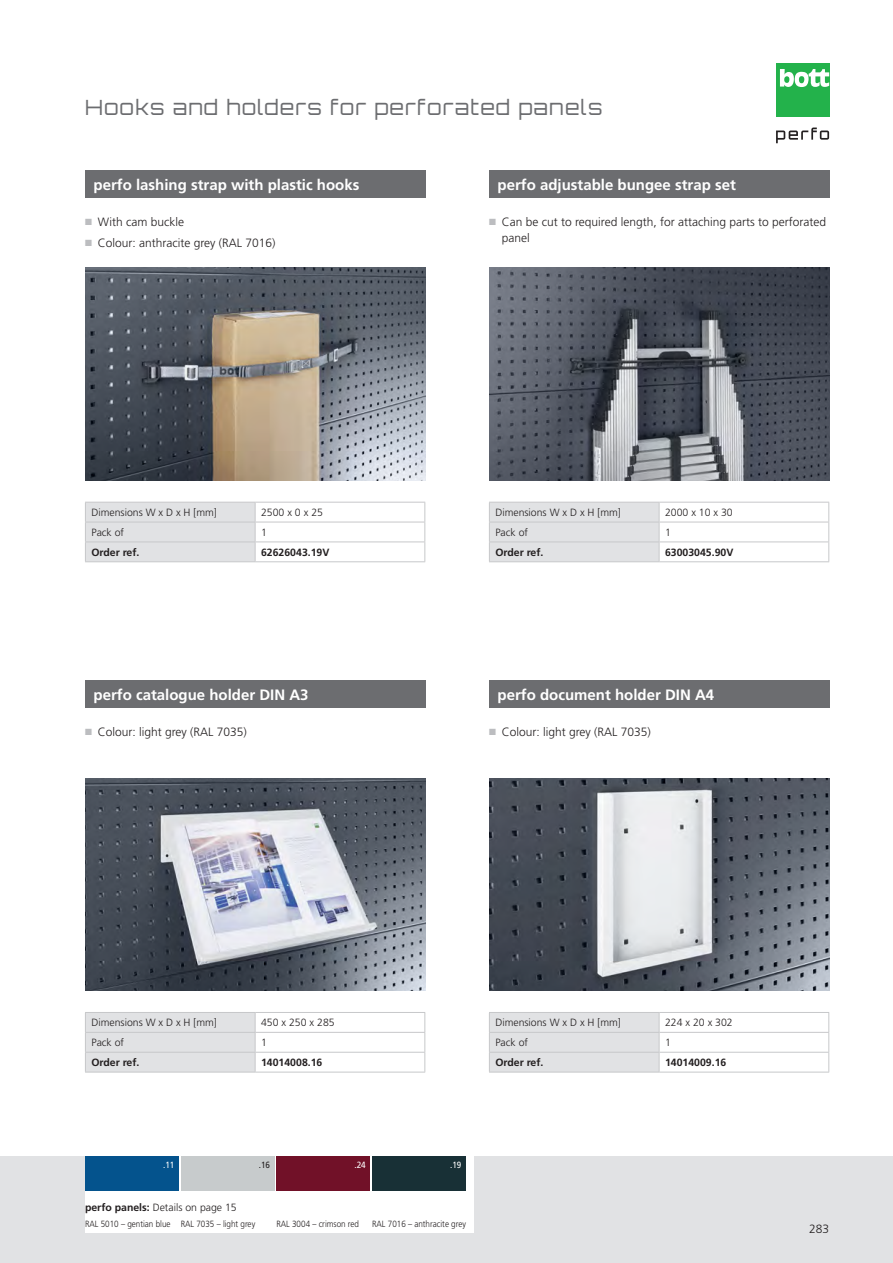
<style>
.page{position:relative;width:893px;height:1263px;background:#fff}
.page>*{position:absolute;margin:0;border:0;box-sizing:border-box;transform-origin:0 0}
.t1{font:300 21px "Orbitron CE";letter-spacing:.06em;color:#6c6d70}
.Überschrift_Balken_1{font:700 15px "Frutiger LT Pro";color:#fff}
.t2{font:300 12px/16.5px "Frutiger LT Pro";color:#231f20}
.Data-Data{font:300 10.5px "Frutiger LT Pro";color:#231f20}
.Data-Data-bold{font:700 10.5px "Frutiger LT Pro";color:#231f20}
.t3{font:300 9px "Frutiger LT Pro";color:#231f20;scale:.9 1}
.t4{font:9px "Frutiger LT Pro";color:#fff;scale:.9 1}
.t5{font:9px "Frutiger LT Pro";color:#231f20;scale:.9 1}
.s1{color:#bcbdc0}
.s2{font-weight:700}
</style>
<div class="page">
<div style="left:85px;top:170px;width:340px;height:28px;background:#6c6d70"></div>
<img style="left:85px;top:268px;width:340px;height:212px">
<hr style="left:255px;top:502px;width:170px;height:1px;background:#c7c8ca">
<hr style="left:255px;top:522px;width:170px;height:1px;background:#c7c8ca">
<hr style="left:255px;top:541px;width:170px;height:1px;background:#c7c8ca">
<svg style="left:85px;top:502px;width:171px;height:60px;background:#dfe0e2"></svg>
<svg style="left:424px;top:502px;width:1px;height:59px"></svg>
<hr style="left:255px;top:561px;width:170px;height:1px;background:#c7c8ca">
<div style="left:489px;top:170px;width:340px;height:28px;background:#6c6d70"></div>
<img style="left:489px;top:268px;width:340px;height:212px">
<hr style="left:659px;top:502px;width:170px;height:1px;background:#c7c8ca">
<hr style="left:659px;top:522px;width:170px;height:1px;background:#c7c8ca">
<hr style="left:659px;top:541px;width:170px;height:1px;background:#c7c8ca">
<svg style="left:489px;top:502px;width:171px;height:60px;background:#dfe0e2"></svg>
<svg style="left:828px;top:502px;width:1px;height:59px"></svg>
<hr style="left:659px;top:561px;width:170px;height:1px;background:#c7c8ca">
<div style="left:85px;top:680px;width:340px;height:28px;background:#6c6d70"></div>
<img style="left:85px;top:778px;width:340px;height:213px">
<hr style="left:255px;top:1012px;width:170px;height:1px;background:#c7c8ca">
<hr style="left:255px;top:1032px;width:170px;height:1px;background:#c7c8ca">
<hr style="left:85px;top:1072px;width:170px;height:1px;background:#c7c8ca">
<hr style="left:255px;top:1052px;width:170px;height:1px;background:#c7c8ca">
<svg style="left:85px;top:1012px;width:171px;height:60px;background:#dfe0e2"></svg>
<svg style="left:424px;top:1013px;width:1px;height:59px"></svg>
<hr style="left:255px;top:1072px;width:170px;height:1px;background:#c7c8ca">
<div style="left:489px;top:680px;width:340px;height:28px;background:#6c6d70"></div>
<img style="left:489px;top:778px;width:340px;height:213px">
<hr style="left:659px;top:1012px;width:170px;height:1px;background:#c7c8ca">
<hr style="left:659px;top:1032px;width:170px;height:1px;background:#c7c8ca">
<hr style="left:489px;top:1072px;width:170px;height:1px;background:#c7c8ca">
<hr style="left:659px;top:1052px;width:170px;height:1px;background:#c7c8ca">
<svg style="left:489px;top:1012px;width:171px;height:60px;background:#dfe0e2"></svg>
<svg style="left:828px;top:1013px;width:1px;height:59px"></svg>
<hr style="left:659px;top:1072px;width:170px;height:1px;background:#c7c8ca">
<div style="left:776px;top:64px;width:53px;height:53px;background:#23b24b"></div>
<svg style="left:780px;top:69px;width:49px;height:18px"></svg>
<svg style="left:776px;top:128px;width:53px;height:15px"></svg>
<div style="left:0;top:1157px;width:893px;height:106px;background:#e1e2e4"></div>
<div style="left:85px;top:1157px;width:388px;height:76px;background:#fff"></div>
<div style="left:85px;top:1157px;width:94px;height:34px;background:#04538d"></div>
<div style="left:372px;top:1157px;width:94px;height:34px;background:#183036"></div>
<div style="left:181px;top:1157px;width:93px;height:34px;background:#c7cbcc"></div>
<div style="left:276px;top:1157px;width:94px;height:34px;background:#711128"></div>
<h1 class="t1" style="left:85px;top:95px;width:519px">Hooks and holders for perforated panels</h1>
<p class="Überschrift_Balken_1" style="left:94px;top:175px;width:267px">perfo lashing strap with plastic hooks</p>
<p class="t2" style="left:85px;top:214px;width:101px"><span class="s1">■</span> With cam buckle</p>
<p class="t2" style="left:85px;top:234px;width:192px"><span class="s1">■</span> Colour: anthracite grey (RAL 7016)</p>
<p class="Data-Data" style="left:91px;top:506px;width:127px">Dimensions W x D x H [mm]</p>
<p class="Data-Data" style="left:261px;top:506px;width:63px">2500 x 0 x 25</p>
<p class="Data-Data" style="left:91px;top:526px;width:34px">Pack of</p>
<p class="Data-Data" style="left:261px;top:526px;width:7px">1</p>
<p class="Data-Data-bold" style="left:91px;top:546px;width:50px">Order ref.</p>
<p class="Data-Data-bold" style="left:261px;top:546px;width:70px">62626043.19V</p>
<p class="Überschrift_Balken_1" style="left:94px;top:686px;width:217px">perfo catalogue holder DIN A3</p>
<p class="t2" style="left:85px;top:724px;width:163px"><span class="s1">■</span> Colour: light grey (RAL 7035)</p>
<p class="Überschrift_Balken_1" style="left:497px;top:175px;width:240px">perfo adjustable bungee strap set</p>
<p class="t2" style="left:502px;top:214px;width:326px;text-indent:-13px"><span class="s1">■</span> Can be cut to required length, for attaching parts to perforated panel</p>
<p class="Data-Data" style="left:495px;top:506px;width:127px">Dimensions W x D x H [mm]</p>
<p class="Data-Data" style="left:665px;top:506px;width:69px">2000 x 10 x 30</p>
<p class="Data-Data" style="left:495px;top:526px;width:34px">Pack of</p>
<p class="Data-Data" style="left:665px;top:526px;width:7px">1</p>
<p class="Data-Data-bold" style="left:495px;top:546px;width:50px">Order ref.</p>
<p class="Data-Data-bold" style="left:665px;top:546px;width:70px">63003045.90V</p>
<p class="Überschrift_Balken_1" style="left:497px;top:686px;width:218px">perfo document holder DIN A4</p>
<p class="t2" style="left:489px;top:724px;width:163px"><span class="s1">■</span> Colour: light grey (RAL 7035)</p>
<p class="Data-Data" style="left:91px;top:1016px;width:127px">Dimensions W x D x H [mm]</p>
<p class="Data-Data" style="left:261px;top:1016px;width:75px">450 x 250 x 285</p>
<p class="Data-Data" style="left:91px;top:1036px;width:34px">Pack of</p>
<p class="Data-Data" style="left:261px;top:1036px;width:7px">1</p>
<p class="Data-Data-bold" style="left:91px;top:1056px;width:50px">Order ref.</p>
<p class="Data-Data-bold" style="left:261px;top:1056px;width:63px">14014008.16</p>
<p class="Data-Data" style="left:495px;top:1016px;width:127px">Dimensions W x D x H [mm]</p>
<p class="Data-Data" style="left:665px;top:1016px;width:69px">224 x 20 x 302</p>
<p class="Data-Data" style="left:495px;top:1036px;width:34px">Pack of</p>
<p class="Data-Data" style="left:665px;top:1036px;width:7px">1</p>
<p class="Data-Data-bold" style="left:495px;top:1056px;width:50px">Order ref.</p>
<p class="Data-Data-bold" style="left:665px;top:1056px;width:63px">14014009.16</p>
<p class="t4" style="left:163px;top:1159px;width:14px">.11</p>
<p class="t5" style="left:259px;top:1159px;width:14px">.16</p>
<p class="t4" style="left:354px;top:1159px;width:14px">.24</p>
<p class="t4" style="left:450px;top:1159px;width:14px">.19</p>
<p class="Data-Data" style="left:85px;top:1201px;width:153px"><span class="s2">perfo panels:</span> Details on page 15</p>
<p class="t3" style="left:85px;top:1219px;width:191px">RAL 5010 – gentian blue RAL 7035 – light grey</p>
<p class="t3" style="left:276px;top:1219px;width:93px">RAL 3004 – crimson red</p>
<p class="t3" style="left:372px;top:1219px;width:106px">RAL 7016 – anthracite grey</p>
<p class="t2" style="left:809px;top:1221px;width:22px">283</p>
</div>
